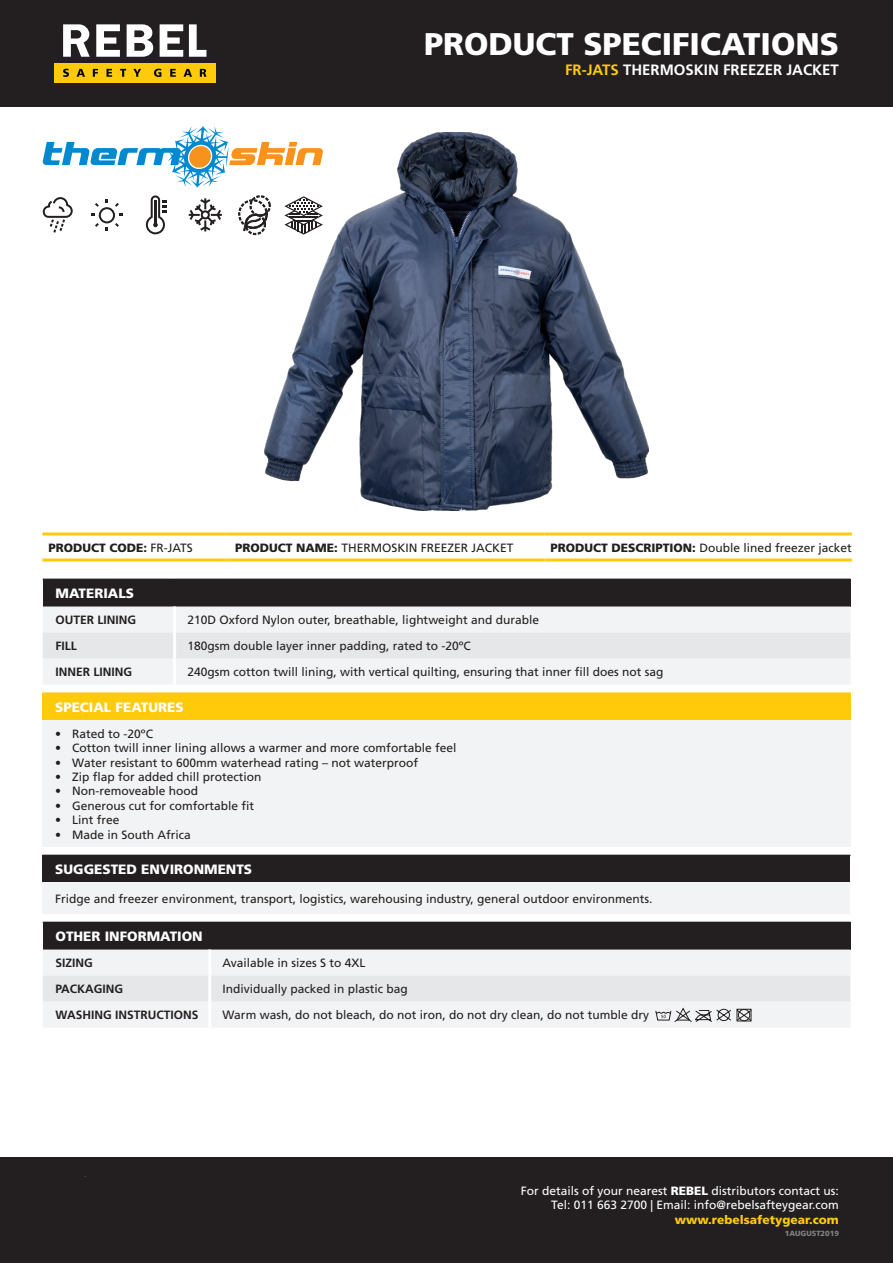
<style>
.page{position:relative;width:893px;height:1263px;background:#fff}
.page>*{position:absolute;margin:0;border:0;box-sizing:border-box;transform-origin:0 0}
.t1{font:900 31.35px "Frutiger LT Std";color:#fff}
.t2{font:700 15px "Frutiger LT Std";color:#fff}
.Table_heading{font:900 13.5px "Frutiger LT Std";color:#fff}
.Table_text{font:12px "Frutiger LT Std";color:#231f20}
.t3{font:12px/14.4px "Frutiger LT Std";color:#fff;text-align:right}
.Table_Heading_2{font:700 12px "Frutiger LT Std";color:#231f20}
.t4{font:900 12px "Frutiger LT Std";color:#feca0a}
.t5{font:900 12px "Frutiger LT Std";color:#231f20}
.t6{font:900 7.5px "Frutiger LT Std";color:#808285}
.s1{color:#feca0a}
.s2{font-weight:400}
.s3{font-weight:900}
</style>
<div class="page">
<div style="left:0;top:0;width:893px;height:107px;background:#231f20"></div>
<div style="left:0;top:1157px;width:893px;height:106px;background:#231f20"></div>
<div style="left:54px;top:63px;width:162px;height:20px;background:#feca0a"></div>
<svg style="left:63px;top:24px;width:143px;height:33px"></svg>
<svg style="left:63px;top:69px;width:143px;height:8px"></svg>
<div style="left:43px;top:855px;width:807px;height:27px;background:#231f20"></div>
<div style="left:43px;top:882px;width:807px;height:32px;background:#f2f3f4"></div>
<div style="left:43px;top:579px;width:807px;height:27px;background:#231f20"></div>
<div style="left:43px;top:606px;width:807px;height:78px;background:#f2f3f4"></div>
<div style="left:43px;top:632px;width:807px;height:26px;background:#e6e7e9"></div>
<hr style="left:173px;top:606px;width:3px;height:26px;background:#fff">
<hr style="left:173px;top:632px;width:3px;height:26px;background:#fff">
<hr style="left:173px;top:658px;width:3px;height:26px;background:#fff">
<div style="left:43px;top:922px;width:807px;height:27px;background:#231f20"></div>
<div style="left:43px;top:949px;width:807px;height:78px;background:#f2f3f4"></div>
<div style="left:43px;top:975px;width:807px;height:26px;background:#e6e7e9"></div>
<hr style="left:208px;top:949px;width:3px;height:26px;background:#fff">
<hr style="left:208px;top:975px;width:3px;height:26px;background:#fff">
<hr style="left:208px;top:1001px;width:3px;height:26px;background:#fff">
<div style="left:42px;top:693px;width:808px;height:27px;background:#feca0a"></div>
<div style="left:42px;top:720px;width:808px;height:127px;background:#f2f3f4"></div>
<hr style="left:42px;top:692px;width:808px;height:2px;background:#feca0a">
<hr style="left:42px;top:532px;width:183px;height:3px;background:#feca0a">
<hr style="left:225px;top:532px;width:320px;height:3px;background:#feca0a">
<hr style="left:545px;top:532px;width:307px;height:3px;background:#feca0a">
<hr style="left:42px;top:558px;width:183px;height:3px;background:#feca0a">
<hr style="left:225px;top:558px;width:320px;height:3px;background:#feca0a">
<hr style="left:545px;top:558px;width:307px;height:3px;background:#feca0a">
<svg style="left:91px;top:199px;width:32px;height:32px"></svg>
<svg style="left:43px;top:197px;width:30px;height:36px"></svg>
<svg style="left:189px;top:198px;width:33px;height:33px"></svg>
<svg style="left:146px;top:195px;width:20px;height:39px"></svg>
<svg style="left:238px;top:195px;width:26px;height:40px"></svg>
<svg style="left:43px;top:126px;width:221px;height:62px"></svg>
<svg style="left:655px;top:1008px;width:97px;height:14px"></svg>
<img style="left:264px;top:133px;width:385px;height:377px">
<p class="t1" style="left:424px;top:25px;width:416px">PRODUCT SPECIFICATIONS</p>
<p class="t2" style="left:565px;top:61px;width:275px"><span class="s1">FR-JATS</span> THERMOSKIN FREEZER JACKET</p>
<p class="t5" style="left:48px;top:540px;width:146px">PRODUCT CODE: <span class="s2">FR-JATS</span></p>
<p class="Table_text" style="left:235px;top:540px;width:280px"><span class="s3">PRODUCT NAME:</span> THERMOSKIN FREEZER JACKET</p>
<p class="Table_text" style="left:551px;top:540px;width:303px"><span class="s3">PRODUCT DESCRIPTION:</span> Double lined freezer jacket</p>
<p class="Table_heading" style="left:56px;top:585px;width:80px">MATERIALS</p>
<p class="Table_Heading_2" style="left:56px;top:613px;width:82px">OUTER LINING</p>
<p class="Table_text" style="left:187px;top:613px;width:353px">210D Oxford Nylon outer, breathable, lightweight and durable</p>
<p class="Table_Heading_2" style="left:56px;top:639px;width:23px">FILL</p>
<p class="Table_text" style="left:187px;top:639px;width:285px">180gsm double layer inner padding, rated to -20ºC</p>
<p class="Table_Heading_2" style="left:56px;top:665px;width:78px">INNER LINING</p>
<p class="Table_text" style="left:187px;top:665px;width:478px">240gsm cotton twill lining, with vertical quilting, ensuring that inner fill does not sag</p>
<p class="Table_heading" style="left:55px;top:699px;width:130px">SPECIAL FEATURES</p>
<p class="Table_text" style="left:55px;top:726px;width:99px">• Rated to -20ºC</p>
<p class="Table_text" style="left:55px;top:741px;width:403px">• Cotton twill inner lining allows a warmer and more comfortable feel</p>
<p class="Table_text" style="left:55px;top:755px;width:364px">• Water resistant to 600mm waterhead rating – not waterproof</p>
<p class="Table_text" style="left:55px;top:770px;width:208px">• Zip flap for added chill protection</p>
<p class="Table_text" style="left:55px;top:784px;width:145px">• Non-removeable hood</p>
<p class="Table_text" style="left:55px;top:798px;width:201px">• Generous cut for comfortable fit</p>
<p class="Table_text" style="left:55px;top:813px;width:66px">• Lint free</p>
<p class="Table_text" style="left:55px;top:827px;width:137px">• Made in South Africa</p>
<p class="Table_heading" style="left:55px;top:861px;width:198px">SUGGESTED ENVIRONMENTS</p>
<p class="Table_text" style="left:55px;top:892px;width:599px">Fridge and freezer environment, transport, logistics, warehousing industry, general outdoor environments.</p>
<p class="Table_heading" style="left:56px;top:928px;width:149px">OTHER INFORMATION</p>
<p class="Table_Heading_2" style="left:56px;top:956px;width:39px">SIZING</p>
<p class="Table_text" style="left:223px;top:956px;width:145px">Available in sizes S to 4XL</p>
<p class="Table_Heading_2" style="left:56px;top:982px;width:69px">PACKAGING</p>
<p class="Table_text" style="left:223px;top:982px;width:187px">Individually packed in plastic bag</p>
<p class="Table_Heading_2" style="left:56px;top:1008px;width:144px">WASHING INSTRUCTIONS</p>
<p class="Table_text" style="left:223px;top:1008px;width:428px">Warm wash, do not bleach, do not iron, do not dry clean, do not tumble dry</p>
<p class="t3" style="left:521px;top:1184px;width:320px">For details of your nearest <span class="s3">REBEL</span> distributors contact us:<br>Tel: 011 663 2700 | Email: info@rebelsafteygear.com</p>
<p class="t4" style="left:675px;top:1212px;width:166px">www.rebelsafetygear.com</p>
<p class="t6" style="left:785px;top:1228px;width:56px">1AUGUST2019</p>
</div>
